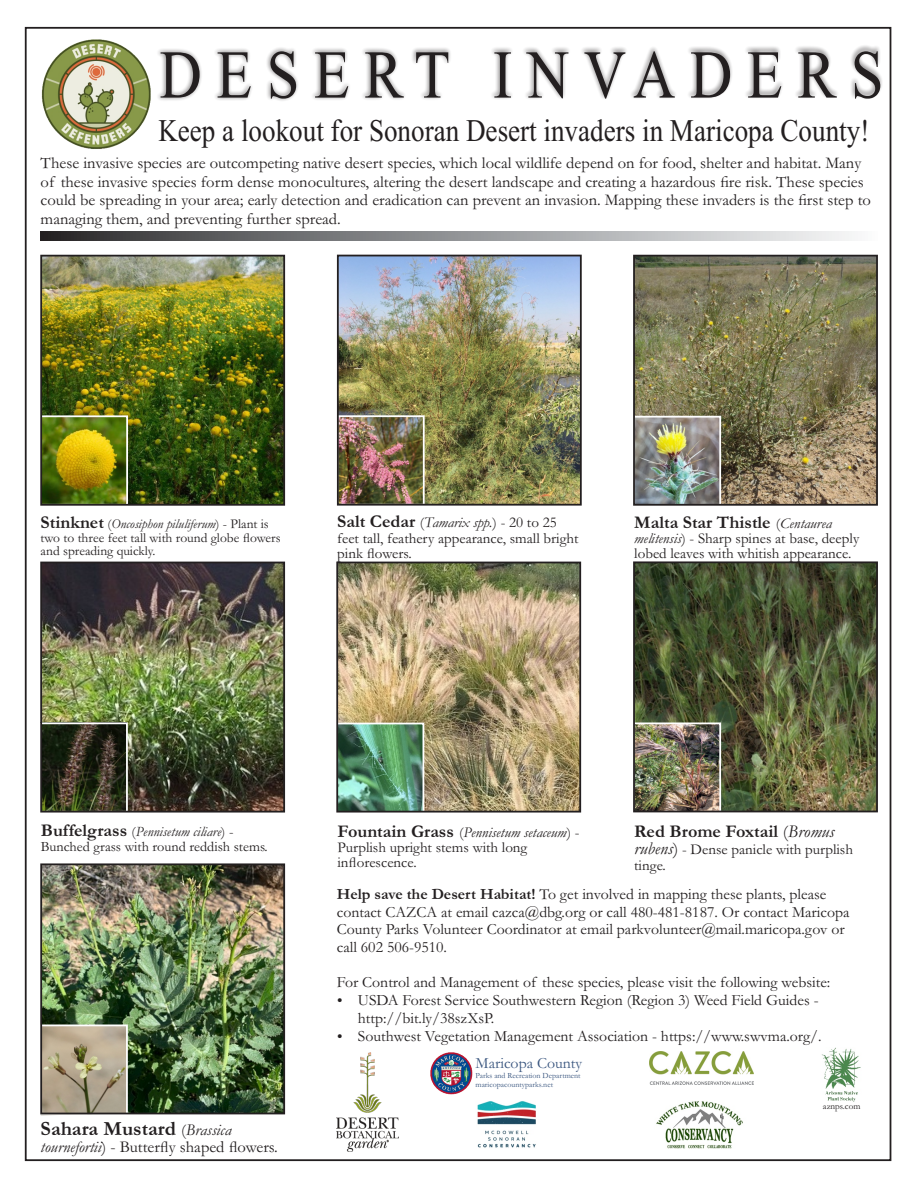
<style>
.page{position:relative;width:918px;height:1188px;background:#fff}
.page>*{position:absolute;margin:0;border:0;box-sizing:border-box;transform-origin:0 0}
.t1{font:68.4px "Mongolian Baiti";letter-spacing:.25em;color:#231f20;scale:.86 1}
.t2{font:31.5px "Mongolian Baiti";color:#231f20;scale:.86 1}
.t3{font:700 20.25px "Garamond";color:#231f20}
.t4{font:700 18px "Garamond";color:#231f20}
.t5{font:16.5px/18.6px "Garamond";color:#231f20}
.t6{font:15.75px/17.7px "Garamond";color:#231f20}
.t7{font:15.75px "Garamond";color:#3b5780}
.t8{font:15px/15.1px "Garamond";color:#231f20}
.t9{font:14.25px/15px "Garamond";color:#231f20}
.t10{font:13.5px/14px "Garamond";color:#231f20}
.t11{font:9.15px "Garamond";color:#231f20}
.t12{font:7.95px/9px "Garamond";color:#3b5780}
.s1{font-weight:700;font-size:18px}
.s2{font-style:italic}
.s3{font-weight:400;font-size:15px}
.s4{font-weight:400;font-style:italic;font-size:15px}
.s5{font-weight:400}
.s6{font-weight:400;font-style:italic}
.s7{font-style:italic;font-size:18px}
.s8{font-size:18px}
.s9{font-weight:700}
.s10{font-weight:400;font-size:16.5px}
.s11{font-weight:400;font-style:italic;font-size:16.5px}
</style>
<div class="page">
<img style="left:430px;top:1053px;width:42px;height:42px">
<img style="left:43px;top:866px;width:239px;height:245px">
<img style="left:636px;top:258px;width:239px;height:245px">
<img style="left:636px;top:564px;width:239px;height:245px">
<img style="left:339px;top:565px;width:239px;height:245px">
<img style="left:43px;top:565px;width:239px;height:245px">
<img style="left:43px;top:725px;width:82px;height:85px">
<div style="left:40px;top:722px;width:88px;height:91px;border:2px solid #fff"></div>
<div style="left:40px;top:562px;width:245px;height:251px;border:2px solid #231f20"></div>
<img style="left:339px;top:726px;width:82px;height:84px">
<div style="left:336px;top:723px;width:88px;height:90px;border:2px solid #fff"></div>
<div style="left:336px;top:562px;width:245px;height:251px;border:2px solid #231f20"></div>
<img style="left:340px;top:258px;width:239px;height:245px">
<img style="left:340px;top:418px;width:82px;height:85px">
<div style="left:337px;top:415px;width:88px;height:91px;border:2px solid #fff"></div>
<div style="left:337px;top:255px;width:245px;height:251px;border:2px solid #231f20"></div>
<svg style="left:159px;top:45px;width:723px;height:56px"></svg>
<img style="left:43px;top:258px;width:239px;height:245px">
<img style="left:43px;top:418px;width:82px;height:85px">
<div style="left:40px;top:415px;width:88px;height:91px;border:2px solid #fff"></div>
<div style="left:40px;top:255px;width:245px;height:251px;border:2px solid #231f20"></div>
<img style="left:636px;top:725px;width:82px;height:84px">
<div style="left:633px;top:722px;width:88px;height:91px;border:2px solid #fff"></div>
<div style="left:633px;top:561px;width:245px;height:251px;border:2px solid #231f20"></div>
<img style="left:636px;top:419px;width:82px;height:84px">
<div style="left:633px;top:416px;width:88px;height:90px;border:2px solid #fff"></div>
<div style="left:633px;top:255px;width:245px;height:251px;border:2px solid #231f20"></div>
<img style="left:43px;top:1028px;width:82px;height:83px">
<div style="left:40px;top:1025px;width:88px;height:90px;border:2px solid #fff"></div>
<div style="left:40px;top:863px;width:245px;height:251px;border:2px solid #231f20"></div>
<svg style="left:41px;top:231px;width:811px;height:9px;background:#8f9092"></svg>
<img style="left:649px;top:1051px;width:104px;height:33px">
<img style="left:821px;top:1048px;width:40px;height:54px">
<img style="left:656px;top:1101px;width:87px;height:48px">
<img style="left:477px;top:1101px;width:59px;height:47px">
<img style="left:41px;top:39px;width:118px;height:110px">
<img style="left:336px;top:1053px;width:63px;height:98px">
<h1 class="t1" style="left:160px;top:40px;width:843px">DESERT INVADERS</h1>
<h2 class="t2" style="left:158px;top:114px;width:828px">Keep a lookout for Sonoran Desert invaders in Maricopa County!</h2>
<p class="t5" style="left:41px;top:156px;width:832px">These invasive species are outcompeting native desert species, which local wildlife depend on for food, shelter and habitat. Many of these invasive species form dense monocultures, altering the desert landscape and creating a hazardous fire risk. These species could be spreading in your area; early detection and eradication can prevent an invasion. Mapping these invaders is the first step to managing them, and preventing further spread.</p>
<p class="t10" style="left:41px;top:518px;width:242px"><span class="s1">Stinknet</span> (<span class="s2">Oncosiphon piluliferum</span>) - Plant is two to three feet tall with round globe flowers and spreading quickly.</p>
<p class="t8" style="left:337px;top:517px;width:243px"><span class="s1">Salt Cedar</span> (<span class="s2">Tamarix spp.</span>) - 20 to 25 feet tall, feathery appearance, small bright pink flowers.</p>
<p class="t4" style="left:634px;top:516px;width:199px">Malta Star Thistle <span class="s3">(</span><span class="s4">Centaurea</span></p>
<p class="t8" style="left:634px;top:533px;width:226px"><span class="s2">melitensis</span>) - Sharp spines at base, deeply lobed leaves with whitish appearance.</p>
<p class="t9" style="left:41px;top:826px;width:228px"><span class="s1">Buffelgrass</span> (<span class="s2">Pennisetum ciliare</span>) -<br>Bunched grass with round reddish stems.</p>
<p class="t8" style="left:337px;top:826px;width:244px"><span class="s1">Fountain Grass</span> (<span class="s2">Pennisetum setaceum</span>) -<br>Purplish upright stems with long inflorescence.</p>
<p class="t4" style="left:634px;top:825px;width:202px">Red Brome Foxtail <span class="s5">(</span><span class="s6">Bromus</span></p>
<p class="t8" style="left:634px;top:844px;width:220px;line-height:15.6px"><span class="s7">rubens</span><span class="s8">)</span> - Dense panicle with purplish tinge.</p>
<p class="t6" style="left:337px;top:887px;width:514px"><span class="s9">Help save the Desert Habitat!</span> To get involved in mapping these plants, please contact CAZCA at email cazca@dbg.org or call 480-481-8187. Or contact Maricopa County Parks Volunteer Coordinator at email parkvolunteer@mail.maricopa.gov or call 602 506-9510.</p>
<p class="t6" style="left:358px;top:975px;width:474px;text-indent:-21px">For Control and Management of these species, please visit the following website:<br>USDA Forest Service Southwestern Region (Region 3) Weed Field Guides - http://bit.ly/38szXsP.</p>
<p class="t6" style="left:358px;top:1029px;width:465px">Southwest Vegetation Management Association - https://www.swvma.org/.</p>
<p class="t3" style="left:41px;top:1121px;width:192px">Sahara Mustard <span class="s10">(</span><span class="s11">Brassica</span></p>
<p class="t5" style="left:41px;top:1139px;width:239px"><span class="s2">tournefortii</span>) - Butterfly shaped flowers.</p>
<p class="t7" style="left:476px;top:1058px;width:108px">Maricopa County</p>
<p class="t12" style="left:476px;top:1072px;width:107px">Parks and Recreation Department maricopacountyparks.net</p>
<p class="t11" style="left:823px;top:1103px;width:39px">aznps.com</p>
</div>
